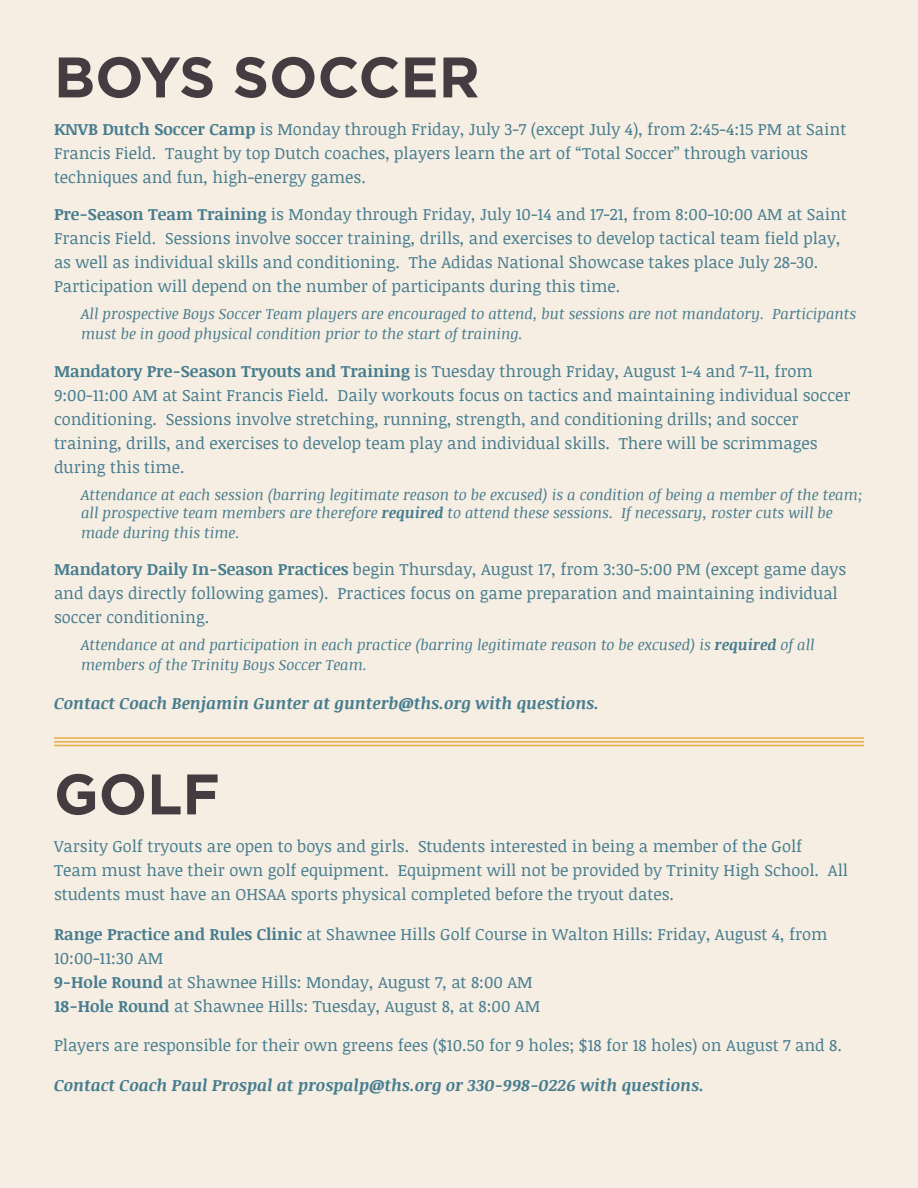
<style>
.page{position:relative;width:918px;height:1188px;background:#f6eee2}
.page>*{position:absolute;margin:0;border:0;box-sizing:border-box;transform-origin:0 0}
.t1{font:700 57px "Gotham";color:#433d42}
.t2{font:16.5px/24px "Noticia Text";color:#467d90}
.t3{font:italic 700 16.5px "Noticia Text";color:#467d90}
.t4{font:italic 15px/19.8px "Noticia Text";color:#467d90}
.s1{font-weight:700}
</style>
<div class="page">
<hr style="left:54px;top:737px;width:810px;height:2px;background:#e7ac46">
<hr style="left:54px;top:741px;width:810px;height:2px;background:#e7ac46">
<hr style="left:54px;top:745px;width:810px;height:1px;background:#e7ac46">
<h1 class="t1" style="left:54px;top:44px;width:81px">BOYS</h1>
<h1 class="t1" style="left:233px;top:44px;width:79px">SOCCER</h1>
<p class="t2" style="left:54px;top:117px;width:794px"><span class="s1">KNVB Dutch Soccer Camp</span> is Monday through Friday, July 3-7 (except July 4), from 2:45-4:15 PM at Saint<br>Francis Field. Taught by top Dutch coaches, players learn the art of “Total Soccer” through various techniques and fun, high-energy games.</p>
<p class="t2" style="left:54px;top:202px;width:794px"><span class="s1">Pre-Season Team Training</span> is Monday through Friday, July 10-14 and 17-21, from 8:00-10:00 AM at Saint Francis Field. Sessions involve soccer training, drills, and exercises to develop tactical team field play, as well as individual skills and conditioning. The Adidas National Showcase takes place July 28-30.<br>Participation will depend on the number of participants during this time.</p>
<p class="t4" style="left:81px;top:304px;width:777px">All prospective Boys Soccer Team players are encouraged to attend, but sessions are not mandatory. Participants must be in good physical condition prior to the start of training.</p>
<p class="t2" style="left:54px;top:358px;width:798px"><span class="s1">Mandatory Pre-Season Tryouts and Training</span> is Tuesday through Friday, August 1-4 and 7-11, from 9:00-11:00 AM at Saint Francis Field. Daily workouts focus on tactics and maintaining individual soccer conditioning. Sessions involve stretching, running, strength, and conditioning drills; and soccer training, drills, and exercises to develop team play and individual skills. There will be scrimmages during this time.</p>
<p class="t4" style="left:81px;top:485px;width:784px;line-height:18px">Attendance at each session (barring legitimate reason to be excused) is a condition of being a member of the team; all prospective team members are therefore <span class="s1">required</span> to attend these sessions. If necessary, roster cuts will be</p>
<p class="t4" style="left:81px;top:522px;width:160px">made during this time.</p>
<p class="t2" style="left:54px;top:557px;width:794px"><span class="s1">Mandatory Daily In-Season Practices</span> begin Thursday, August 17, from 3:30-5:00 PM (except game days and days directly following games). Practices focus on game preparation and maintaining individual soccer conditioning.</p>
<p class="t4" style="left:81px;top:634px;width:735px">Attendance at and participation in each practice (barring legitimate reason to be excused) is <span class="s1">required</span> of all members of the Trinity Boys Soccer Team.</p>
<p class="t3" style="left:54px;top:692px;width:547px">Contact Coach Benjamin Gunter at gunterb@ths.org with questions.</p>
<h1 class="t1" style="left:54px;top:761px;width:167px">GOLF</h1>
<p class="t2" style="left:54px;top:834px;width:796px">Varsity Golf tryouts are open to boys and girls. Students interested in being a member of the Golf<br>Team must have their own golf equipment. Equipment will not be provided by Trinity High School. All students must have an OHSAA sports physical completed before the tryout dates.</p>
<p class="t2" style="left:54px;top:921px;width:775px"><span class="s1">Range Practice and Rules Clinic</span> at Shawnee Hills Golf Course in Walton Hills: Friday, August 4, from 10:00-11:30 AM<br><span class="s1">9-Hole Round</span> at Shawnee Hills: Monday, August 7, at 8:00 AM<br><span class="s1">18-Hole Round</span> at Shawnee Hills: Tuesday, August 8, at 8:00 AM</p>
<p class="t2" style="left:54px;top:1033px;width:789px">Players are responsible for their own greens fees ($10.50 for 9 holes; $18 for 18 holes) on August 7 and 8.</p>
<p class="t3" style="left:54px;top:1073px;width:652px">Contact Coach Paul Prospal at prospalp@ths.org or 330-998-0226 with questions.</p>
</div>
